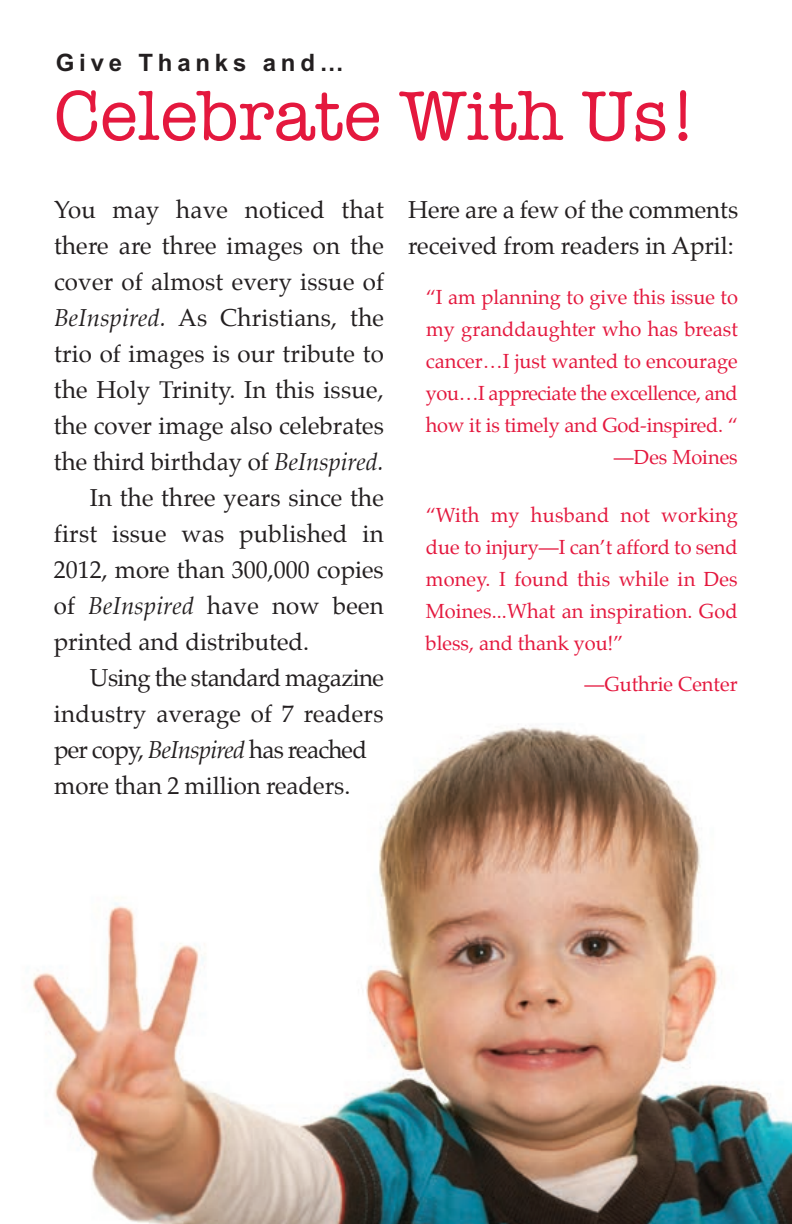
<style>
.page{position:relative;width:792px;height:1224px;background:#fff}
.page>*{position:absolute;margin:0;border:0;box-sizing:border-box;transform-origin:0 0}
.t1{font:72px "American Typewriter";color:#e4183e}
.t2{font:24px/36px "Palatino";color:#231f20}
.t3{font:24px "Palatino";letter-spacing:-.03em;color:#231f20}
.t4{font:24px "Palatino";letter-spacing:-.025em;color:#231f20}
.t5{font:700 24px "Arial";letter-spacing:.2em;color:#231f20}
.t6{font:20px/32px "Palatino";color:#e4183e;text-align:right}
.s1{font-style:italic}
</style>
<div class="page">
<img style="left:32px;top:724px;width:760px;height:500px">
<p class="t5" style="left:56px;top:47px;width:290px">Give Thanks and…</p>
<p class="t1" style="left:54px;top:61px;width:646px">Celebrate With Us!</p>
<p class="t2" style="left:54px;top:191px;width:332px">You may have noticed that</p>
<p class="t2" style="left:54px;top:227px;width:332px">there are three images on the</p>
<p class="t2" style="left:54px;top:263px;width:332px">cover of almost every issue of</p>
<p class="t2" style="left:54px;top:299px;width:332px"><span class="s1">BeInspired.</span> As Christians, the</p>
<p class="t2" style="left:54px;top:335px;width:331px">trio of images is our tribute to</p>
<p class="t2" style="left:54px;top:371px;width:331px">the Holy Trinity. In this issue,</p>
<p class="t2" style="left:54px;top:407px;width:332px">the cover image also celebrates</p>
<p class="t2" style="left:54px;top:443px;width:332px">the third birthday of <span class="s1">BeInspired.</span></p>
<p class="t2" style="left:90px;top:479px;width:295px">In the three years since the</p>
<p class="t2" style="left:54px;top:515px;width:332px">first issue was published in</p>
<p class="t2" style="left:54px;top:551px;width:331px">2012, more than 300,000 copies</p>
<p class="t2" style="left:54px;top:587px;width:331px">of <span class="s1">BeInspired</span> have now been</p>
<p class="t2" style="left:54px;top:623px;width:257px">printed and distributed.</p>
<p class="t4" style="left:90px;top:658px;width:296px">Using the standard magazine</p>
<p class="t2" style="left:54px;top:695px;width:331px">industry average of 7 readers</p>
<p class="t3" style="left:54px;top:730px;width:315px">per copy, <span class="s1">BeInspired</span> has reached</p>
<p class="t2" style="left:54px;top:767px;width:298px">more than 2 million readers.</p>
<p class="t2" style="left:408px;top:191px;width:332px">Here are a few of the comments received from readers in April:</p>
<p class="t6" style="left:426px;top:281px;width:314px">“I am planning to give this issue to my granddaughter who has breast cancer…I just wanted to encourage you…I appreciate the excellence, and how it is timely and God-inspired. “ —Des Moines</p>
<p class="t6" style="left:426px;top:499px;width:314px;text-align:justify">“With my husband not working due to injury—I can’t afford to send money. I found this while in Des Moines...What an inspiration. God bless, and thank you!”</p>
<p class="t6" style="left:584px;top:668px;width:155px">—Guthrie Center</p>
</div>
